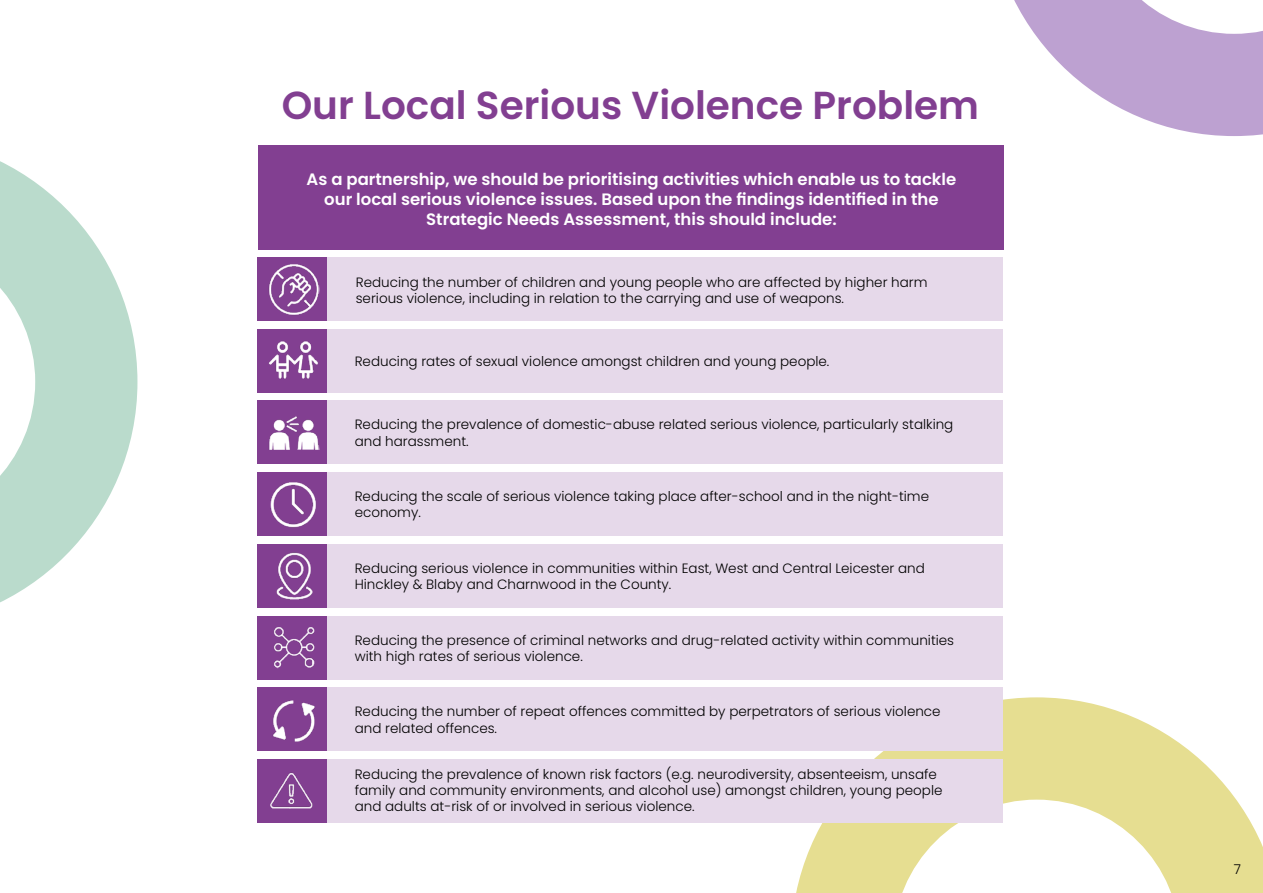
<style>
.page{position:relative;width:1263px;height:893px;background:#fff}
.page>*{position:absolute;margin:0;border:0;box-sizing:border-box;transform-origin:0 0}
.t1{font:600 39px "Poppins";color:#823f91}
.t2{font:600 16.5px/19.8px "Poppins";color:#fff;text-align:center}
.t3{font:300 13.5px/16.2px "Poppins";color:#000}
</style>
<div class="page">
<div style="left:259px;top:146px;width:745px;height:104px;background:#823f91"></div>
<svg style="left:1014px;top:0;width:249px;height:136px"></svg>
<svg style="left:796px;top:697px;width:467px;height:196px;fill:#e6de91"></svg>
<svg style="left:0;top:161px;width:137px;height:442px;fill:#badbcc"></svg>
<div style="left:257px;top:257px;width:746px;height:64px;background:#e6d9ea"></div>
<div style="left:257px;top:329px;width:746px;height:63px;background:#e6d9ea"></div>
<div style="left:257px;top:400px;width:746px;height:64px;background:#e6d9ea"></div>
<div style="left:257px;top:472px;width:746px;height:64px;background:#e6d9ea"></div>
<div style="left:257px;top:544px;width:746px;height:64px;background:#e6d9ea"></div>
<div style="left:257px;top:616px;width:746px;height:63px;background:#e6d9ea"></div>
<div style="left:257px;top:687px;width:746px;height:64px;background:#e6d9ea"></div>
<div style="left:257px;top:759px;width:746px;height:64px;background:#e6d9ea"></div>
<div style="left:257px;top:257px;width:70px;height:64px;background:#823f91"></div>
<div style="left:257px;top:329px;width:70px;height:63px;background:#823f91"></div>
<div style="left:257px;top:400px;width:70px;height:64px;background:#823f91"></div>
<div style="left:257px;top:472px;width:70px;height:64px;background:#823f91"></div>
<div style="left:257px;top:544px;width:70px;height:64px;background:#823f91"></div>
<div style="left:257px;top:616px;width:70px;height:63px;background:#823f91"></div>
<div style="left:257px;top:687px;width:70px;height:64px;background:#823f91"></div>
<div style="left:257px;top:759px;width:70px;height:64px;background:#823f91"></div>
<img style="left:268px;top:264px;width:51px;height:51px">
<img style="left:268px;top:341px;width:50px;height:38px">
<img style="left:269px;top:416px;width:50px;height:34px">
<img style="left:270px;top:482px;width:46px;height:46px">
<img style="left:276px;top:552px;width:37px;height:48px">
<img style="left:274px;top:627px;width:41px;height:42px">
<img style="left:273px;top:700px;width:42px;height:42px">
<img style="left:270px;top:772px;width:43px;height:37px">
<p class="t1" style="left:282px;top:83px;width:699px">Our Local Serious Violence Problem</p>
<p class="t2" style="left:307px;top:170px;width:651px">As a partnership, we should be prioritising activities which enable us to tackle our local serious violence issues. Based upon the findings identified in the<br>Strategic Needs Assessment, this should include:</p>
<p class="t3" style="left:356px;top:274px;width:573px">Reducing the number of children and young people who are affected by higher harm serious violence, including in relation to the carrying and use of weapons.</p>
<p class="t3" style="left:355px;top:353px;width:476px">Reducing rates of sexual violence amongst children and young people.</p>
<p class="t3" style="left:355px;top:417px;width:600px">Reducing the prevalence of domestic-abuse related serious violence, particularly stalking</p>
<p class="t3" style="left:355px;top:433px;width:115px">and harassment.</p>
<p class="t3" style="left:355px;top:488px;width:576px">Reducing the scale of serious violence taking place after-school and in the night-time economy.</p>
<p class="t3" style="left:355px;top:560px;width:572px">Reducing serious violence in communities within East, West and Central Leicester and</p>
<p class="t3" style="left:355px;top:577px;width:318px">Hinckley &amp; Blaby and Charnwood in the County.</p>
<p class="t3" style="left:355px;top:632px;width:601px">Reducing the presence of criminal networks and drug-related activity within communities</p>
<p class="t3" style="left:355px;top:648px;width:230px">with high rates of serious violence.</p>
<p class="t3" style="left:355px;top:704px;width:587px">Reducing the number of repeat offences committed by perpetrators of serious violence and related offences.</p>
<p class="t3" style="left:355px;top:766px;width:584px">Reducing the prevalence of known risk factors (e.g. neurodiversity, absenteeism, unsafe</p>
<p class="t3" style="left:355px;top:782px;width:589px">family and community environments, and alcohol use) amongst children, young people</p>
<p class="t3" style="left:355px;top:798px;width:341px">and adults at-risk of or involved in serious violence.</p>
<p class="t3" style="left:1234px;top:862px;width:9px">7</p>
</div>
